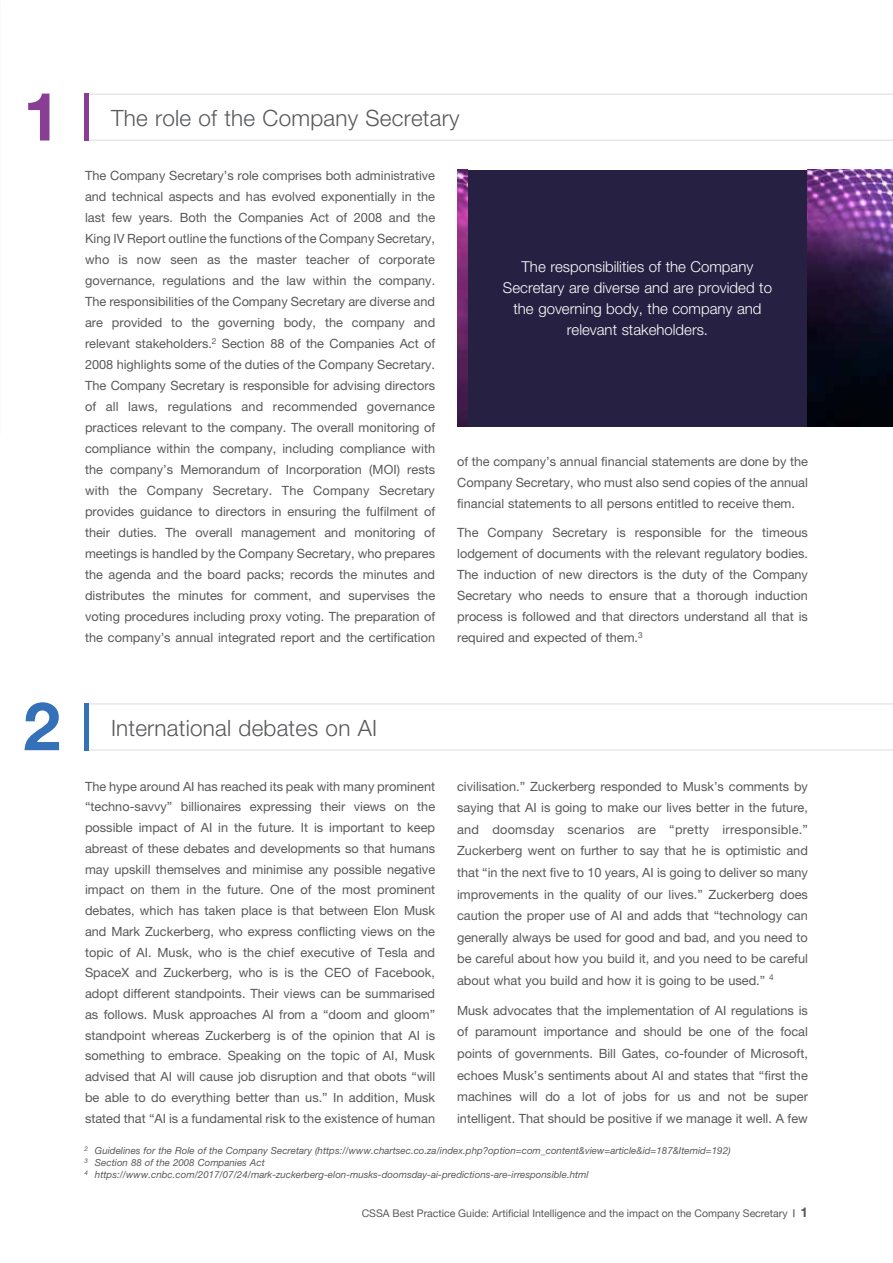
<style>
.page{position:relative;width:893px;height:1263px;background:#fff}
.page>*{position:absolute;margin:0;border:0;box-sizing:border-box;transform-origin:0 0}
.t1{font:700 67.05px "Helvetica Neue";color:#883f93}
.t2{font:700 67.05px "Helvetica Neue";color:#3471b8}
.t3{font:300 22.5px "Helvetica Neue";letter-spacing:.01em;color:#58595b}
.t4{font:300 15px/21px "Helvetica Neue";color:#fff;text-align:center}
.t5{font:12.75px/21px "Helvetica Neue";color:#58595b;text-align:justify}
.t6{font:10.5px "Helvetica Neue";color:#58595b}
.t7{font:italic 9.75px/12px "Helvetica Neue";color:#58595b}
.s1{font-weight:700}
.s2{font-weight:700;font-size:13.5px}
</style>
<div class="page">
<div style="left:468px;top:170px;width:339px;height:256px;background:#262042"></div>
<svg style="left:88px;top:93px;width:805px;height:48px"></svg>
<hr style="left:84px;top:93px;width:4px;height:48px;background:#883f93">
<img style="left:807px;top:170px;width:86px;height:256px">
<img style="left:457px;top:170px;width:11px;height:256px">
<svg style="left:88px;top:703px;width:805px;height:48px"></svg>
<hr style="left:84px;top:703px;width:4px;height:48px;background:#3471b8">
<h1 class="t1" style="left:23px;top:75px;width:39px">1</h1>
<h1 class="t2" style="left:23px;top:685px;width:39px">2</h1>
<h2 class="t3" style="left:111px;top:104px;width:350px">The role of the Company Secretary</h2>
<p class="t5" style="left:85px;top:165px;width:352px">The Company Secretary’s role comprises both administrative and technical aspects and has evolved exponentially in the last few years. Both the Companies Act of 2008 and the King IV Report outline the functions of the Company Secretary, who is now seen as the master teacher of corporate governance, regulations and the law within the company.<br>The responsibilities of the Company Secretary are diverse and are provided to the governing body, the company and relevant stakeholders.<sup>2</sup> Section 88 of the Companies Act of 2008 highlights some of the duties of the Company Secretary.<br>The Company Secretary is responsible for advising directors of all laws, regulations and recommended governance practices relevant to the company. The overall monitoring of compliance within the company, including compliance with the company’s Memorandum of Incorporation (MOI) rests with the Company Secretary. The Company Secretary provides guidance to directors in ensuring the fulfilment of their duties. The overall management and monitoring of meetings is handled by the Company Secretary, who prepares the agenda and the board packs; records the minutes and distributes the minutes for comment, and supervises the voting procedures including proxy voting. The preparation of the company’s annual integrated report and the certification</p>
<p class="t4" style="left:503px;top:256px;width:271px">The responsibilities of the Company Secretary are diverse and are provided to the governing body, the company and relevant stakeholders.</p>
<p class="t5" style="left:457px;top:451px;width:352px">of the company’s annual financial statements are done by the Company Secretary, who must also send copies of the annual financial statements to all persons entitled to receive them.</p>
<p class="t5" style="left:457px;top:522px;width:352px">The Company Secretary is responsible for the timeous lodgement of documents with the relevant regulatory bodies.<br>The induction of new directors is the duty of the Company Secretary who needs to ensure that a thorough induction process is followed and that directors understand all that is required and expected of them.<sup>3</sup></p>
<h2 class="t3" style="left:111px;top:714px;width:268px">International debates on AI</h2>
<p class="t5" style="left:85px;top:775px;width:352px">The hype around AI has reached its peak with many prominent “techno-savvy” billionaires expressing their views on the possible impact of AI in the future. It is important to keep abreast of these debates and developments so that humans may upskill themselves and minimise any possible negative impact on them in the future. One of the most prominent debates, which has taken place is that between Elon Musk and Mark Zuckerberg, who express conflicting views on the topic of AI. Musk, who is the chief executive of Tesla and SpaceX and Zuckerberg, who is is the CEO of Facebook, adopt different standpoints. Their views can be summarised as follows. Musk approaches AI from a “doom and gloom” standpoint whereas Zuckerberg is of the opinion that AI is something to embrace. Speaking on the topic of AI, Musk advised that AI will cause job disruption and that obots “will be able to do everything better than us.” In addition, Musk stated that “AI is a fundamental risk to the existence of human</p>
<p class="t5" style="left:457px;top:775px;width:352px;line-height:21.6px">civilisation.” Zuckerberg responded to Musk’s comments by saying that AI is going to make our lives better in the future, and doomsday scenarios are “pretty irresponsible.” Zuckerberg went on further to say that he is optimistic and that “in the next five to 10 years, AI is going to deliver so many improvements in the quality of our lives.” Zuckerberg does caution the proper use of AI and adds that “technology can generally always be used for good and bad, and you need to be careful about how you build it, and you need to be careful about what you build and how it is going to be used.” <sup>4</sup></p>
<p class="t5" style="left:457px;top:999px;width:352px;line-height:21.6px">Musk advocates that the implementation of AI regulations is of paramount importance and should be one of the focal points of governments. Bill Gates, co-founder of Microsoft, echoes Musk’s sentiments about AI and states that “first the machines will do a lot of jobs for us and not be super intelligent. That should be positive if we manage it well. A few</p>
<p class="t7" style="left:84px;top:1145px;width:648px"><sup>2</sup> Guidelines for the Role of the Company Secretary (https://www.chartsec.co.za/index.php?option=com_content&amp;view=article&amp;id=187&amp;Itemid=192)<br><sup>3</sup> Section 88 of the 2008 Companies Act<br><sup>4</sup> https://www.cnbc.com/2017/07/24/mark-zuckerberg-elon-musks-doomsday-ai-predictions-are-irresponsible.html</p>
<p class="t6" style="left:362px;top:1206px;width:448px">CSSA Best Practice Guide: Artificial Intelligence and the impact on the Company Secretary <span class="s1">|</span> <span class="s2">1</span></p>
</div>
